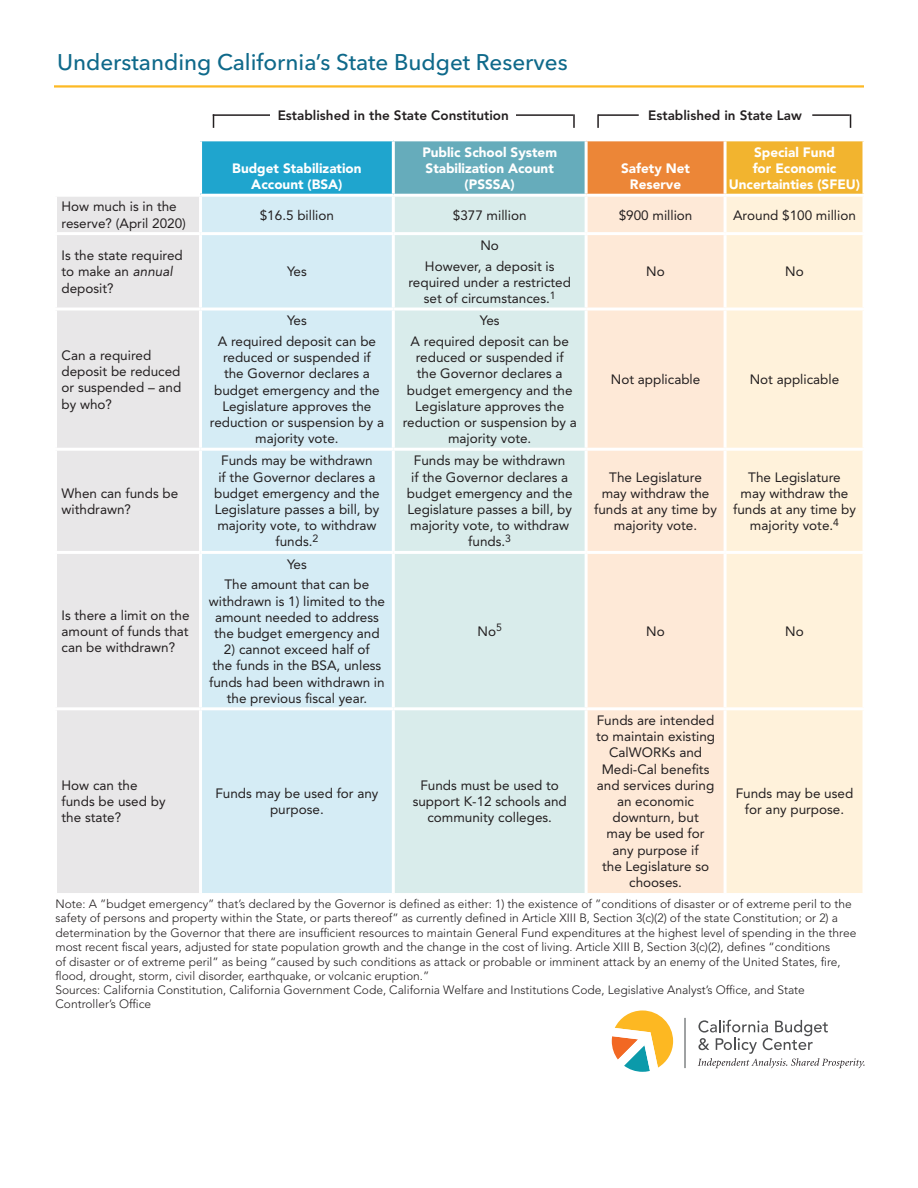
<style>
.page{position:relative;width:918px;height:1188px;background:#fff}
.page>*{position:absolute;margin:0;border:0;box-sizing:border-box;transform-origin:0 0}
.t1{font:500 22.5px "Avenir Next LT Pro";color:#0e698a}
.t2{font:13.5px/16.2px "Avenir LT Std";color:#231f20;text-align:center}
.t3{font:900 13.5px/16.2px "Avenir LT Std";color:#fff;text-align:center}
.t4{font:800 13.5px "Avenir LT Std";color:#231f20}
.t5{font:300 12px/14.4px "Avenir LT Std";color:#231f20}
.s1{font-style:italic}
</style>
<div class="page">
<div style="left:201px;top:141px;width:192px;height:54px;background:#1fa5ce"></div>
<div style="left:393px;top:141px;width:193px;height:54px;background:#66acbb"></div>
<div style="left:586px;top:141px;width:139px;height:54px;background:#ec8637"></div>
<div style="left:725px;top:141px;width:139px;height:54px;background:#f2b42f"></div>
<div style="left:57px;top:197px;width:142px;height:696px;background:#e8e7e8"></div>
<div style="left:202px;top:197px;width:190px;height:696px;background:#d5ecf5"></div>
<div style="left:395px;top:197px;width:190px;height:696px;background:#d9eceb"></div>
<div style="left:588px;top:197px;width:136px;height:696px;background:#fee9d7"></div>
<div style="left:727px;top:197px;width:135px;height:696px;background:#fff2db"></div>
<hr style="left:199px;top:141px;width:3px;height:53px;background:#fff">
<hr style="left:392px;top:141px;width:3px;height:53px;background:#fff">
<hr style="left:585px;top:141px;width:3px;height:53px;background:#fff">
<hr style="left:724px;top:141px;width:3px;height:53px;background:#fff">
<svg style="left:862px;top:141px;width:2px;height:53px"></svg>
<hr style="left:201px;top:194px;width:192px;height:3px;background:#fff">
<hr style="left:393px;top:194px;width:193px;height:3px;background:#fff">
<hr style="left:586px;top:194px;width:139px;height:3px;background:#fff">
<hr style="left:725px;top:194px;width:140px;height:3px;background:#fff">
<svg style="left:862px;top:197px;width:1px;height:35px"></svg>
<hr style="left:54px;top:232px;width:147px;height:3px;background:#fff">
<hr style="left:201px;top:232px;width:192px;height:3px;background:#fff">
<hr style="left:393px;top:232px;width:193px;height:3px;background:#fff">
<hr style="left:586px;top:232px;width:139px;height:3px;background:#fff">
<hr style="left:725px;top:232px;width:140px;height:3px;background:#fff">
<svg style="left:862px;top:235px;width:1px;height:73px"></svg>
<hr style="left:54px;top:308px;width:147px;height:3px;background:#fff">
<hr style="left:201px;top:308px;width:192px;height:3px;background:#fff">
<hr style="left:393px;top:308px;width:193px;height:3px;background:#fff">
<hr style="left:586px;top:308px;width:139px;height:3px;background:#fff">
<hr style="left:725px;top:308px;width:140px;height:3px;background:#fff">
<svg style="left:862px;top:311px;width:1px;height:137px"></svg>
<hr style="left:54px;top:448px;width:147px;height:3px;background:#fff">
<hr style="left:201px;top:448px;width:192px;height:3px;background:#fff">
<hr style="left:393px;top:448px;width:193px;height:3px;background:#fff">
<hr style="left:586px;top:448px;width:139px;height:3px;background:#fff">
<hr style="left:725px;top:448px;width:140px;height:3px;background:#fff">
<svg style="left:862px;top:451px;width:1px;height:100px"></svg>
<hr style="left:54px;top:551px;width:147px;height:3px;background:#fff">
<hr style="left:201px;top:551px;width:192px;height:3px;background:#fff">
<hr style="left:393px;top:551px;width:193px;height:3px;background:#fff">
<hr style="left:586px;top:551px;width:139px;height:3px;background:#fff">
<hr style="left:725px;top:551px;width:140px;height:3px;background:#fff">
<svg style="left:862px;top:554px;width:1px;height:153px"></svg>
<hr style="left:54px;top:707px;width:147px;height:3px;background:#fff">
<hr style="left:201px;top:707px;width:192px;height:3px;background:#fff">
<hr style="left:393px;top:707px;width:193px;height:3px;background:#fff">
<hr style="left:586px;top:707px;width:139px;height:3px;background:#fff">
<hr style="left:725px;top:707px;width:140px;height:3px;background:#fff">
<svg style="left:862px;top:710px;width:1px;height:183px"></svg>
<hr style="left:54px;top:85px;width:810px;height:3px;background:#fdb924">
<hr style="left:213px;top:114px;width:57px;height:2px;background:#231f20">
<svg style="left:213px;top:114px;width:1px;height:14px"></svg>
<hr style="left:516px;top:114px;width:57px;height:2px;background:#231f20">
<svg style="left:573px;top:114px;width:2px;height:14px"></svg>
<hr style="left:598px;top:114px;width:41px;height:2px;background:#231f20">
<svg style="left:597px;top:114px;width:2px;height:14px"></svg>
<hr style="left:812px;top:114px;width:38px;height:2px;background:#231f20">
<svg style="left:850px;top:114px;width:1px;height:14px"></svg>
<svg style="left:698px;top:1020px;width:167px;height:48px"></svg>
<hr style="left:684px;top:1018px;width:2px;height:50px;background:#808385">
<svg style="left:612px;top:1010px;width:61px;height:62px"></svg>
<h1 class="t1" style="left:57px;top:48px;width:512px">Understanding California’s State Budget Reserves</h1>
<p class="t4" style="left:278px;top:108px;width:233px">Established in the State Constitution</p>
<p class="t4" style="left:648px;top:108px;width:155px">Established in State Law</p>
<p class="t3" style="left:232px;top:160px;width:131px">Budget Stabilization<br>Account (BSA)</p>
<p class="t3" style="left:422px;top:144px;width:136px">Public School System<br>Stabilization Acount (PSSSA)</p>
<p class="t3" style="left:621px;top:160px;width:70px">Safety Net<br>Reserve</p>
<p class="t3" style="left:729px;top:144px;width:133px">Special Fund<br>for Economic<br>Uncertainties (SFEU)</p>
<p class="t2" style="left:62px;top:199px;width:126px;text-align:left">How much is in the reserve? (April 2020)</p>
<p class="t2" style="left:260px;top:207px;width:76px">$16.5 billion</p>
<p class="t2" style="left:453px;top:207px;width:75px">$377 million</p>
<p class="t2" style="left:619px;top:207px;width:75px">$900 million</p>
<p class="t2" style="left:733px;top:207px;width:124px">Around $100 million</p>
<p class="t2" style="left:62px;top:248px;width:123px;text-align:left">Is the state required to make an <span class="s1">annual </span>deposit?</p>
<p class="t2" style="left:425px;top:235px;width:131px;line-height:20.9px">No<br>However, a deposit is</p>
<p class="t2" style="left:408px;top:274px;width:164px">required under a restricted set of circumstances.<sup>1</sup></p>
<p class="t2" style="left:287px;top:264px;width:21px">Yes</p>
<p class="t2" style="left:646px;top:264px;width:20px">No</p>
<p class="t2" style="left:785px;top:264px;width:20px">No</p>
<p class="t2" style="left:62px;top:347px;width:121px;text-align:left">Can a required deposit be reduced or suspended – and by who?</p>
<p class="t2" style="left:62px;top:485px;width:118px;text-align:left">When can funds be withdrawn?</p>
<p class="t2" style="left:62px;top:607px;width:130px;text-align:justify">Is there a limit on the amount of funds that can be withdrawn?</p>
<p class="t2" style="left:218px;top:310px;width:160px;line-height:20.9px">Yes<br>A required deposit can be</p>
<p class="t2" style="left:210px;top:350px;width:176px">reduced or suspended if<br>the Governor declares a budget emergency and the<br>Legislature approves the reduction or suspension by a majority vote.</p>
<p class="t2" style="left:411px;top:310px;width:160px;line-height:20.9px">Yes<br>A required deposit can be</p>
<p class="t2" style="left:403px;top:350px;width:176px">reduced or suspended if<br>the Governor declares a budget emergency and the<br>Legislature approves the reduction or suspension by a majority vote.</p>
<p class="t2" style="left:214px;top:453px;width:167px">Funds may be withdrawn<br>if the Governor declares a budget emergency and the<br>Legislature passes a bill, by majority vote, to withdraw funds.<sup>2</sup></p>
<p class="t2" style="left:407px;top:453px;width:167px">Funds may be withdrawn<br>if the Governor declares a budget emergency and the<br>Legislature passes a bill, by majority vote, to withdraw funds.<sup>3</sup></p>
<p class="t2" style="left:611px;top:372px;width:91px">Not applicable</p>
<p class="t2" style="left:750px;top:372px;width:91px">Not applicable</p>
<p class="t2" style="left:594px;top:469px;width:124px">The Legislature<br>may withdraw the funds at any time by majority vote.</p>
<p class="t2" style="left:733px;top:469px;width:124px">The Legislature<br>may withdraw the funds at any time by majority vote.<sup>4</sup></p>
<p class="t2" style="left:225px;top:554px;width:146px;line-height:20.9px">Yes<br>The amount that can be</p>
<p class="t2" style="left:209px;top:593px;width:178px">withdrawn is 1) limited to the amount needed to address the budget emergency and</p>
<p class="t2" style="left:209px;top:642px;width:177px">2) cannot exceed half of<br>the funds in the BSA, unless funds had been withdrawn in the previous fiscal year.</p>
<p class="t2" style="left:478px;top:623px;width:26px">No<sup>5</sup></p>
<p class="t2" style="left:646px;top:623px;width:20px">No</p>
<p class="t2" style="left:785px;top:623px;width:20px">No</p>
<p class="t2" style="left:62px;top:777px;width:106px;text-align:left">How can the funds be used by the state?</p>
<p class="t2" style="left:215px;top:785px;width:165px">Funds may be used for any purpose.</p>
<p class="t2" style="left:413px;top:777px;width:156px">Funds must be used to support K-12 schools and community colleges.</p>
<p class="t2" style="left:596px;top:712px;width:121px">Funds are intended to maintain existing<br>CalWORKs and<br>Medi-Cal benefits and services during an economic downturn, but<br>may be used for any purpose if<br>the Legislature so chooses.</p>
<p class="t2" style="left:736px;top:785px;width:119px">Funds may be used for any purpose.</p>
<p class="t5" style="left:56px;top:897px;width:802px">Note: A ”budget emergency” that’s declared by the Governor is defined as either: 1) the existence of ”conditions of disaster or of extreme peril to the safety of persons and property within the State, or parts thereof” as currently defined in Article XIII B, Section 3(c)(2) of the state Constitution; or 2) a determination by the Governor that there are insufficient resources to maintain General Fund expenditures at the highest level of spending in the three most recent fiscal years, adjusted for state population growth and the change in the cost of living. Article XIII B, Section 3(c)(2), defines “conditions<br>of disaster or of extreme peril” as being “caused by such conditions as attack or probable or imminent attack by an enemy of the United States, fire, flood, drought, storm, civil disorder, earthquake, or volcanic eruption.”<br>Sources: California Constitution, California Government Code, California Welfare and Institutions Code, Legislative Analyst’s Office, and State Controller’s Office</p>
</div>
